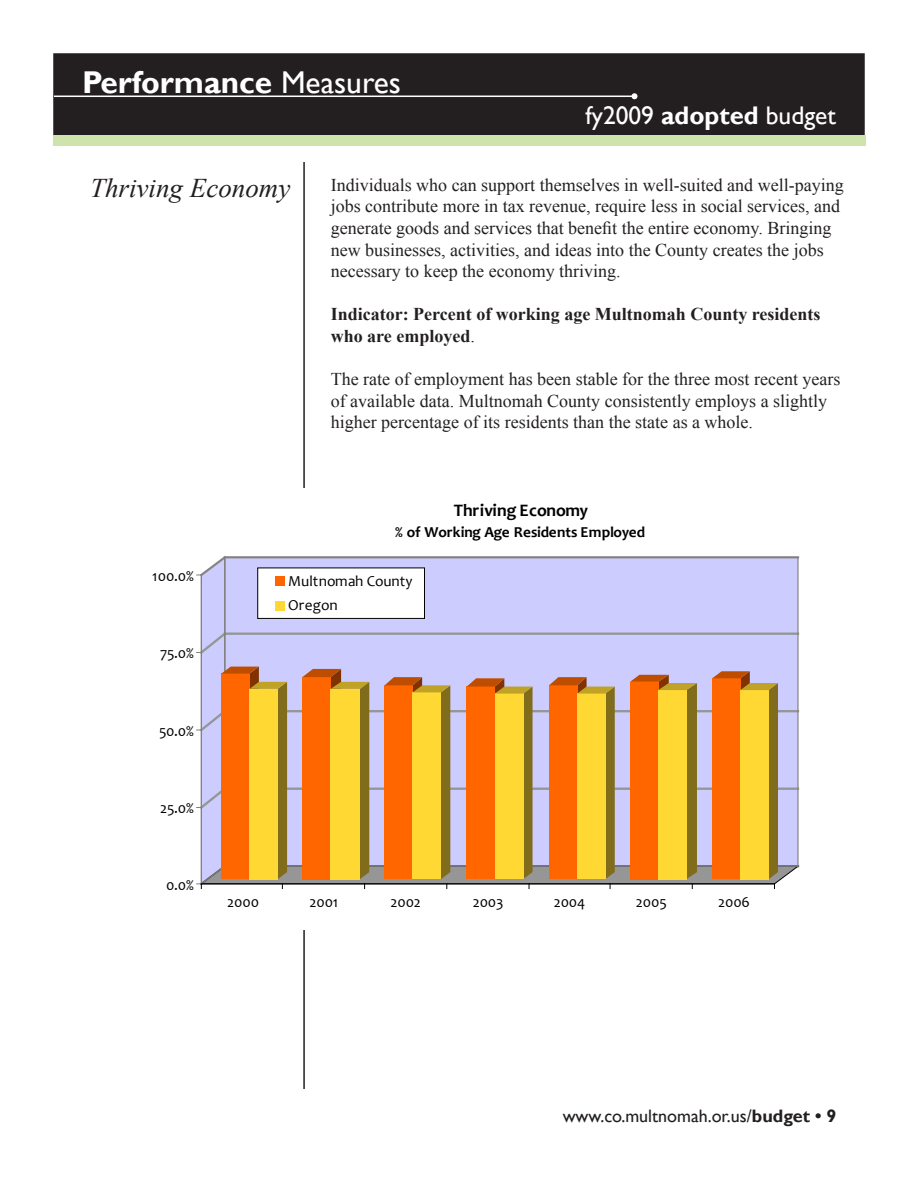
<style>
.page{position:relative;width:918px;height:1188px;background:#fff}
.page>*{position:absolute;margin:0;border:0;box-sizing:border-box;transform-origin:0 0}
.t1{font:700 31.5px "Gill Sans";color:#fff}
.Headers_for_TOC_-_Le{font:italic 27px "Times New Roman";color:#231f20}
.t2{font:25.5px "Gill Sans";color:#fff}
.t3{font:18px/21.6px "Times New Roman";color:#231f20}
.t4{font:700 18px/21.6px "Times New Roman";color:#231f20}
.t5{font:18px "Gill Sans";color:#231f20}
.t6{font:700 17.55px "Candara";letter-spacing:-.015em;color:#000}
.t7{font:15.3px/24.6px "Candara";letter-spacing:-.01em;color:#000}
.t8{font:700 15.3px "Candara";letter-spacing:-.01em;color:#000}
.s1{font-weight:400}
.s2{font-weight:700}
</style>
<div class="page">
<hr style="left:303px;top:162px;width:2px;height:927px;background:#231f20">
<div style="left:54px;top:54px;width:810px;height:80px;background:#231f20"></div>
<div style="left:53px;top:53px;width:812px;height:82px;border:2px solid #231f20"></div>
<hr style="left:54px;top:96px;width:580px;height:1px;background:#fff">
<svg style="left:632px;top:93px;width:6px;height:6px"></svg>
<div style="left:53px;top:135px;width:812px;height:10px;background:#cfe4ac"></div>
<div style="left:117px;top:488px;width:753px;height:442px;background:#fff"></div>
<svg style="left:197px;top:556px;width:602px;height:333px"></svg>
<div style="left:258px;top:568px;width:166px;height:50px;background:#fff"></div>
<div style="left:275px;top:576px;width:10px;height:10px;background:#f60"></div>
<div style="left:275px;top:601px;width:10px;height:9px;background:#ffd833"></div>
<h1 class="t1" style="left:82px;top:64px;width:321px">Performance <span class="s1">Measures</span></h1>
<h3 class="t2" style="left:585px;top:101px;width:252px">fy2009 <span class="s2">adopted</span> budget</h3>
<p class="Headers_for_TOC_-_Le" style="left:90px;top:170px;width:202px">Thriving Economy</p>
<p class="t3" style="left:331px;top:174px;width:514px">Individuals who can support themselves in well-suited and well-paying jobs contribute more in tax revenue, require less in social services, and generate goods and services that benefit the entire economy. Bringing new businesses, activities, and ideas into the County creates the jobs necessary to keep the economy thriving.</p>
<p class="t4" style="left:331px;top:303px;width:491px">Indicator: Percent of working age Multnomah County residents who are employed<span class="s1">.</span></p>
<p class="t3" style="left:331px;top:368px;width:511px">The rate of employment has been stable for the three most recent years of available data. Multnomah County consistently employs a slightly higher percentage of its residents than the state as a whole.</p>
<p class="t7" style="left:152px;top:564px;width:43px">100.0%</p>
<p class="t7" style="left:160px;top:641px;width:35px">75.0%</p>
<p class="t7" style="left:159px;top:719px;width:36px">50.0%</p>
<p class="t7" style="left:160px;top:796px;width:35px">25.0%</p>
<p class="t7" style="left:166px;top:873px;width:29px">0.0%</p>
<p class="t6" style="left:454px;top:500px;width:136px">Thriving Economy</p>
<p class="t8" style="left:395px;top:523px;width:252px">% of Working Age Residents Employed</p>
<p class="t7" style="left:288px;top:568px;width:126px">Multnomah County<br>Oregon</p>
<p class="t7" style="left:227px;top:890px;width:33px">2000</p>
<p class="t7" style="left:309px;top:890px;width:30px">2001</p>
<p class="t7" style="left:390px;top:890px;width:32px">2002</p>
<p class="t7" style="left:473px;top:890px;width:32px">2003</p>
<p class="t7" style="left:554px;top:890px;width:33px">2004</p>
<p class="t7" style="left:636px;top:890px;width:32px">2005</p>
<p class="t7" style="left:718px;top:890px;width:33px">2006</p>
<p class="t5" style="left:563px;top:1106px;width:275px">www.co.multnomah.or.us/<span class="s2">budget • 9</span></p>
</div>
